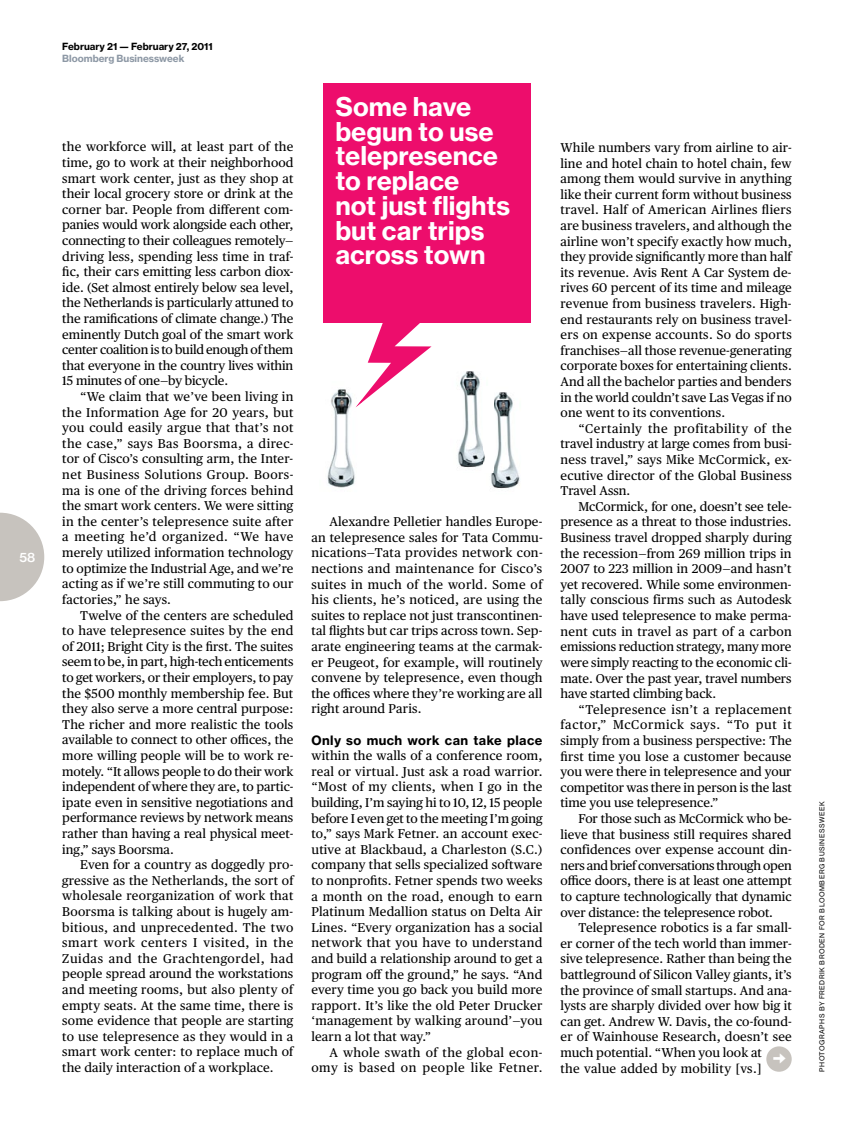
<style>
.page{position:relative;width:851px;height:1134px;background:#fff}
.page>*{position:absolute;margin:0;border:0;box-sizing:border-box;transform-origin:0 0}
.t1{font:700 25.5px/24.8px "BW Haas Text 75";color:#fff}
.t2{font:16.5px "BW Publico Text";color:#fff}
.t3{font:12.75px/15.6px "BW Publico Text";letter-spacing:.005em;color:#000;text-align:justify}
.t4{font:12.75px/15.6px "BW Publico Text";letter-spacing:.035em;color:#000;text-align:right}
.t5{font:700 12.75px "BW Haas Text 75";letter-spacing:.035em;color:#000}
.t6{font:500 12.75px "BW Haas Text 65";color:#fff}
.t7{font:700 9.75px "BW Haas Text 75";color:#000}
.t8{font:700 9.75px "BW Haas Text 75";color:#8d98a5}
.t9{font:6.75px "BW Haas Text 55 Roman";letter-spacing:.075em;color:#000}
</style>
<div class="page">
<svg style="left:0;top:513px;width:44px;height:88px"></svg>
<div style="left:766px;top:1046px;width:25px;height:26px;background:#c7c3be;border-radius:50%"></div>
<div style="left:323px;top:83px;width:207px;height:240px;background:#ed0d6c"></div>
<img style="left:327px;top:389px;width:29px;height:99px">
<svg style="left:355px;top:323px;width:76px;height:84px"></svg>
<img style="left:457px;top:371px;width:26px;height:97px">
<img style="left:491px;top:392px;width:29px;height:97px">
<img style="left:483px;top:392px;width:10px;height:81px">
<p class="t6" style="left:19px;top:549px;width:17px">58</p>
<p class="t7" style="left:62px;top:40px;width:152px">February 21 — February 27, 2011</p>
<p class="t8" style="left:62px;top:52px;width:124px">Bloomberg Businessweek</p>
<p class="t3" style="left:62px;top:138px;width:233px">the workforce will, at least part of the time, go to work at their neighborhood smart work center, just as they shop at their local grocery store or drink at the corner bar. People from different com&shy;panies would work alongside each other, connecting to their colleagues remotely— driving less, spending less time in traf&shy;fic, their cars emitting less carbon diox&shy;ide. (Set almost entirely below sea level, the Netherlands is particularly attuned to the ramifications of climate change.) The eminently Dutch goal of the smart work center coalition is to build enough of them that everyone in the country lives within 15 minutes of one—by bicycle.</p>
<p class="t3" style="left:62px;top:388px;width:233px;text-indent:18px">“We claim that we’ve been living in the Information Age for 20 years, but you could easily argue that that’s not the case,” says Bas Boorsma, a direc&shy;tor of Cisco’s consulting arm, the Inter&shy;net Business Solutions Group. Boors&shy;ma is one of the driving forces behind the smart work centers. We were sitting in the center’s telepresence suite after a meeting he’d organized. “We have merely utilized information technology to optimize the Industrial Age, and we’re acting as if we’re still commuting to our factories,” he says.</p>
<p class="t3" style="left:62px;top:607px;width:233px;text-indent:18px">Twelve of the centers are scheduled to have telepresence suites by the end of 2011; Bright City is the first. The suites seem to be, in part, high-tech enticements to get workers, or their employers, to pay the $500 monthly membership fee. But they also serve a more central purpose:<br>The richer and more realistic the tools available to connect to other offices, the more willing people will be to work re&shy;motely. “It allows people to do their work independent of where they are, to partic&shy;ipate even in sensitive negotiations and performance reviews by network means rather than having a real physical meet&shy;ing,” says Boorsma.</p>
<p class="t3" style="left:62px;top:856px;width:233px;text-indent:18px">Even for a country as doggedly pro&shy;gressive as the Netherlands, the sort of wholesale reorganization of work that Boorsma is talking about is hugely am&shy;bitious, and unprecedented. The two smart work centers I visited, in the Zuidas and the Grachtengordel, had people spread around the workstations and meeting rooms, but also plenty of empty seats. At the same time, there is some evidence that people are starting to use telepresence as they would in a smart work center: to replace much of the daily interaction of a workplace.</p>
<h1 class="t1" style="left:335px;top:94px;width:176px">Some have begun to use telepresence to replace<br>not just flights but car trips across town</h1>
<p class="t3" style="left:311px;top:513px;width:233px;text-indent:18px">Alexandre Pelletier handles Europe&shy;an telepresence sales for Tata Commu&shy;nications—Tata provides network con&shy;nections and maintenance for Cisco’s suites in much of the world. Some of his clients, he’s noticed, are using the suites to replace not just transcontinen&shy;tal flights but car trips across town. Sep&shy;arate engineering teams at the carmak&shy;er Peugeot, for example, will routinely convene by telepresence, even though the offices where they’re working are all right around Paris.</p>
<p class="t5" style="left:311px;top:732px;width:232px">Only so much work can take place</p>
<p class="t3" style="left:311px;top:747px;width:233px">within the walls of a conference room , real or virtual. Just ask a road warrior. “Most of my clients, when I go in the building, I’m saying hi to 10, 12, 15 people before I even get to the meeting I’m going to,” says Mark Fetner. an account exec&shy;utive at Blackbaud , a Charleston (S.C.) company that sells specialized software to nonprofits. Fetner spends two weeks a month on the road, enough to earn Platinum Medallion status on Delta Air Lines . “Every organization has a social network that you have to understand and build a relationship around to get a program off the ground,” he says. “And every time you go back you build more rapport. It’s like the old Peter Drucker ‘management by walking around’—you learn a lot that way.”</p>
<p class="t4" style="left:311px;top:1044px;width:233px">A whole swath of the global econ&shy;omy is based on people like Fetner.</p>
<p class="t3" style="left:560px;top:139px;width:233px">While numbers vary from airline to air&shy;line and hotel chain to hotel chain, few among them would survive in anything like their current form without business travel. Half of American Airlines fliers are business travelers, and although the airline won’t specify exactly how much, they provide significantly more than half its revenue. Avis Rent A Car System de&shy;rives 60 percent of its time and mileage revenue from business travelers. High&shy;end restaurants rely on business travel&shy;ers on expense accounts. So do sports franchises—all those revenue-generating corporate boxes for entertaining clients.<br>And all the bachelor parties and benders in the world couldn’t save Las Vegas if no one went to its conventions.</p>
<p class="t3" style="left:560px;top:420px;width:233px;text-indent:18px">“Certainly the profitability of the travel industry at large comes from busi&shy;ness travel,” says Mike McCormick, ex&shy;ecutive director of the Global Business Travel Assn.</p>
<p class="t3" style="left:560px;top:498px;width:233px;text-indent:18px">McCormick, for one, doesn’t see tele&shy;presence as a threat to those industries.<br>Business travel dropped sharply during the recession—from 269 million trips in 2007 to 223 million in 2009—and hasn’t yet recovered. While some environmen&shy;tally conscious firms such as Autodesk have used telepresence to make perma&shy;nent cuts in travel as part of a carbon emissions reduction strategy, many more were simply reacting to the economic cli&shy;mate. Over the past year, travel numbers have started climbing back.</p>
<p class="t3" style="left:560px;top:701px;width:233px;text-indent:18px">“Telepresence isn’t a replacement factor,” McCormick says. “To put it simply from a business perspective: The first time you lose a customer because you were there in telepresence and your competitor was there in person is the last time you use telepresence.”</p>
<p class="t3" style="left:560px;top:810px;width:233px;text-indent:18px">For those such as McCormick who be&shy;lieve that business still requires shared confidences over expense account din&shy;ners and brief conversations through open office doors , there is at least one attempt to capture technologically that dynamic over distance: the telepresence robot.</p>
<p class="t3" style="left:560px;top:919px;width:233px;text-align:left;text-indent:18px">Telepresence robotics is a far small&shy;er corner of the tech world than immer&shy;sive telepresence. Rather than being the battleground of Silicon Valley giants, it’s the province of small startups. And ana&shy;lysts are sharply divided over how big it can get. Andrew W. Davis, the co-found&shy;er of Wainhouse Research, doesn’t see much potential. “When you look at<br>the value added by mobility [vs.]</p>
<p class="t2" style="left:773px;top:1046px;width:14px">➡</p>
<p class="t9" style="left:817px;top:1072px;width:271px;rotate:-90deg">photographs by fredrik broden for bloomberg businessweek</p>
</div>
